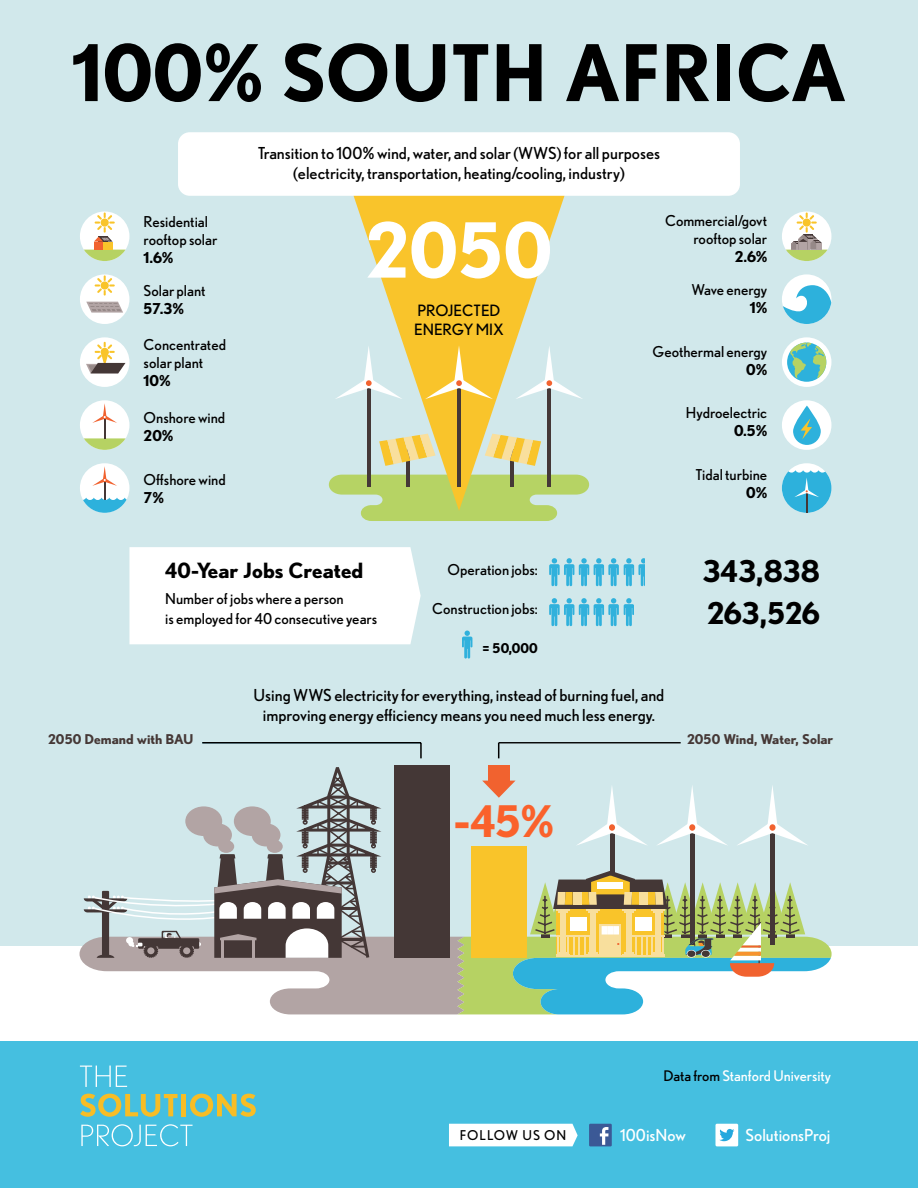
<style>
.page{position:relative;width:918px;height:1188px;background:#fff}
.page>*{position:absolute;margin:0;border:0;box-sizing:border-box;transform-origin:0 0}
.t1{font:700 78px "Nobel";color:#000}
.t2{font:700 75.75px "Nobel";color:#fff}
.t3{font:700 43.5px "Nobel";color:#fa612b}
.t4{font:700 30px/42px "Nobel";color:#000}
.t5{font:700 21px "Nobel";color:#000}
.t6{font:16.5px/19.8px "Nobel";color:#000;text-align:center}
.t7{font:16.5px "Nobel";color:#fff}
.t8{font:15.6px/18.8px "Nobel";color:#000}
.t9{font:15px/18px "Nobel";color:#000}
.t10{font:700 15px "Nobel";color:#000}
.t11{font:14.7px "Nobel";color:#fff}
.t12{font:700 13.5px "Nobel";color:#453836}
.t13{font:13.5px "Nobel";letter-spacing:.08em;color:#000}
.t14{font:700 13.5px "Nobel";color:#000}
.s1{color:#000}
</style>
<div class="page">
<div style="left:0;top:0;width:918px;height:945px;background:#d1e8eb"></div>
<hr style="left:202px;top:742px;width:219px;height:2px;background:#000">
<hr style="left:499px;top:742px;width:182px;height:1px;background:#000">
<svg style="left:80px;top:743px;width:752px;height:271px"></svg>
<div style="left:0;top:1042px;width:918px;height:146px;background:#45bfe0"></div>
<svg style="left:80px;top:1066px;width:47px;height:21px"></svg>
<svg style="left:80px;top:1094px;width:98px;height:23px"></svg>
<div style="left:181px;top:1094px;width:5px;height:22px;background:#f7bd26"></div>
<svg style="left:190px;top:1094px;width:66px;height:23px"></svg>
<svg style="left:81px;top:1124px;width:112px;height:22px"></svg>
<svg style="left:329px;top:477px;width:260px;height:44px"></svg>
<svg style="left:333px;top:196px;width:252px;height:315px"></svg>
<hr style="left:457px;top:374px;width:4px;height:113px;background:#453837">
<svg style="left:425px;top:345px;width:68px;height:54px"></svg>
<hr style="left:367px;top:374px;width:4px;height:113px;background:#453837">
<svg style="left:335px;top:345px;width:68px;height:54px"></svg>
<hr style="left:547px;top:374px;width:4px;height:113px;background:#453837">
<svg style="left:515px;top:345px;width:68px;height:54px"></svg>
<hr style="left:407px;top:449px;width:3px;height:38px;background:#453837">
<svg style="left:379px;top:434px;width:57px;height:32px"></svg>
<hr style="left:510px;top:449px;width:4px;height:38px;background:#453837">
<svg style="left:485px;top:434px;width:56px;height:32px"></svg>
<div style="left:178px;top:132px;width:562px;height:64px;background:#fff;border-radius:12px"></div>
<div style="left:80px;top:212px;width:49px;height:49px;background:#fff;border-radius:50%"></div>
<svg style="left:84px;top:250px;width:41px;height:11px"></svg>
<div style="left:94px;top:242px;width:9px;height:8px;background:#f1622f"></div>
<div style="left:103px;top:242px;width:10px;height:8px;background:#f9c42a"></div>
<svg style="left:94px;top:213px;width:21px;height:29px"></svg>
<div style="left:80px;top:274px;width:49px;height:50px;background:#fff;border-radius:50%"></div>
<svg style="left:95px;top:275px;width:20px;height:21px"></svg>
<svg style="left:86px;top:302px;width:37px;height:11px"></svg>
<div style="left:80px;top:337px;width:49px;height:50px;background:#fff;border-radius:50%"></div>
<svg style="left:86px;top:342px;width:39px;height:31px"></svg>
<div style="left:80px;top:400px;width:49px;height:50px;background:#fff;border-radius:50%"></div>
<svg style="left:84px;top:403px;width:42px;height:47px"></svg>
<div style="left:80px;top:463px;width:49px;height:50px;background:#fff;border-radius:50%"></div>
<svg style="left:83px;top:466px;width:44px;height:47px"></svg>
<div style="left:782px;top:212px;width:49px;height:49px;background:#fff;border-radius:50%"></div>
<svg style="left:786px;top:213px;width:42px;height:48px"></svg>
<div style="left:782px;top:274px;width:49px;height:50px;background:#fff;border-radius:50%"></div>
<svg style="left:783px;top:285px;width:48px;height:39px"></svg>
<div style="left:782px;top:337px;width:49px;height:50px;background:#fff;border-radius:50%"></div>
<svg style="left:787px;top:343px;width:39px;height:39px"></svg>
<svg style="left:790px;top:343px;width:36px;height:36px"></svg>
<div style="left:782px;top:400px;width:49px;height:50px;background:#fff;border-radius:50%"></div>
<svg style="left:793px;top:406px;width:28px;height:39px"></svg>
<svg style="left:801px;top:418px;width:11px;height:21px"></svg>
<div style="left:782px;top:463px;width:49px;height:50px;background:#fff;border-radius:50%"></div>
<svg style="left:782px;top:470px;width:49px;height:43px"></svg>
<div style="left:129px;top:547px;width:292px;height:97px;background:#fff"></div>
<div style="left:449px;top:1124px;width:129px;height:22px;background:#fff"></div>
<div style="left:589px;top:1124px;width:23px;height:22px;background:#3b5996"></div>
<svg style="left:600px;top:1127px;width:9px;height:18px"></svg>
<div style="left:716px;top:1124px;width:22px;height:22px;background:#fff;border-radius:2px"></div>
<svg style="left:719px;top:1129px;width:15px;height:12px"></svg>
<svg style="left:549px;top:558px;width:96px;height:28px"></svg>
<svg style="left:549px;top:598px;width:84px;height:28px"></svg>
<svg style="left:462px;top:631px;width:10px;height:28px"></svg>
<h1 class="t1" style="left:72px;top:26px;width:776px">100% SOUTH AFRICA</h1>
<p class="t9" style="left:144px;top:212px;width:75px">Residential rooftop solar</p>
<p class="t10" style="left:144px;top:248px;width:31px">1.6%</p>
<p class="t9" style="left:144px;top:281px;width:63px">Solar plant</p>
<p class="t10" style="left:144px;top:299px;width:42px">57.3%</p>
<p class="t9" style="left:144px;top:335px;width:84px">Concentrated solar plant</p>
<p class="t10" style="left:144px;top:371px;width:29px">10%</p>
<p class="t9" style="left:144px;top:409px;width:83px">Onshore wind</p>
<p class="t10" style="left:144px;top:427px;width:31px">20%</p>
<p class="t9" style="left:144px;top:470px;width:84px">Offshore wind</p>
<p class="t10" style="left:144px;top:488px;width:22px">7%</p>
<p class="t6" style="left:258px;top:143px;width:404px">Transition to 100% wind, water, and solar (WWS) for all purposes (electricity, transportation, heating/cooling, industry)</p>
<h2 class="t2" style="left:366px;top:205px;width:188px">2050</h2>
<p class="t8" style="left:414px;top:301px;width:91px">PROJECTED<br>ENERGY MIX</p>
<p class="t9" style="left:665px;top:212px;width:104px;text-align:right">Commercial/govt rooftop solar</p>
<p class="t10" style="left:735px;top:248px;width:34px">2.6%</p>
<p class="t9" style="left:692px;top:281px;width:77px">Wave energy</p>
<p class="t10" style="left:750px;top:299px;width:19px">1%</p>
<p class="t9" style="left:653px;top:342px;width:116px">Geothermal energy</p>
<p class="t10" style="left:746px;top:360px;width:23px">0%</p>
<p class="t9" style="left:686px;top:404px;width:83px">Hydroelectric</p>
<p class="t10" style="left:734px;top:422px;width:35px">0.5%</p>
<p class="t9" style="left:696px;top:465px;width:73px">Tidal turbine</p>
<p class="t10" style="left:746px;top:483px;width:23px">0%</p>
<h3 class="t5" style="left:165px;top:558px;width:200px">40-Year Jobs Created</h3>
<p class="t9" style="left:165px;top:589px;width:214px;line-height:19.5px">Number of jobs where a person<br>is employed for 40 consecutive years</p>
<p class="t9" style="left:448px;top:561px;width:92px">Operation jobs:</p>
<p class="t9" style="left:432px;top:600px;width:107px">Construction jobs:</p>
<p class="t14" style="left:483px;top:640px;width:57px">= 50,000</p>
<p class="t6" style="left:254px;top:685px;width:412px">Using WWS electricity for everything, instead of burning fuel, and improving energy efficiency means you need much less energy.</p>
<h3 class="t4" style="left:703px;top:550px;width:119px">343,838<br>263,526</h3>
<p class="t12" style="left:48px;top:731px;width:147px">2050 Demand with BAU</p>
<p class="t12" style="left:687px;top:731px;width:148px">2050 Wind, Water, Solar</p>
<h3 class="t3" style="left:454px;top:795px;width:101px">-45%</h3>
<p class="t11" style="left:664px;top:1066px;width:169px"><span class="s1">Data from</span> Stanford University</p>
<p class="t13" style="left:460px;top:1127px;width:108px">FOLLOW US ON</p>
<p class="t7" style="left:620px;top:1125px;width:67px">100isNow</p>
<p class="t7" style="left:746px;top:1125px;width:86px">SolutionsProj</p>
</div>
